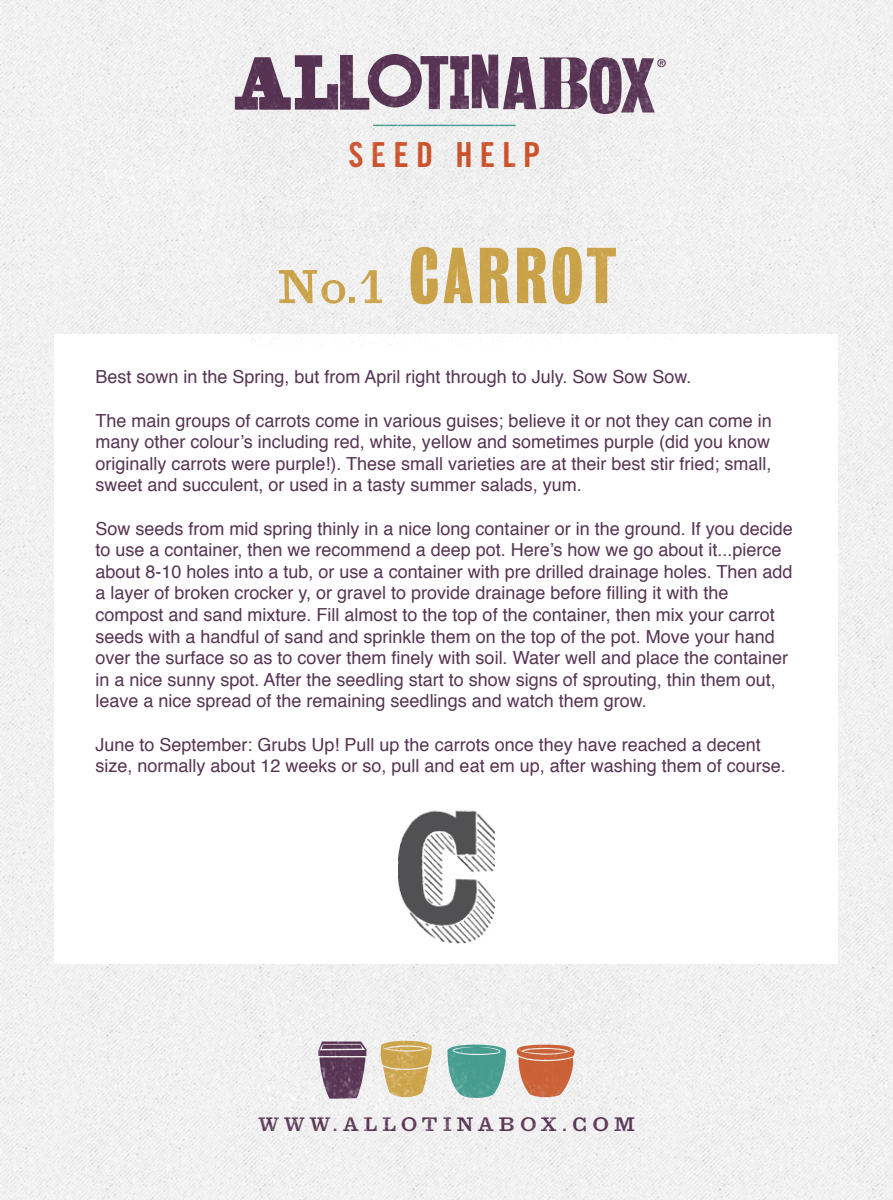
<style>
.page{position:relative;width:893px;height:1200px;background:#fff}
.page>*{position:absolute;margin:0;border:0;box-sizing:border-box;transform-origin:0 0}
.t1{font:72px "Bureau Grot One Seven";letter-spacing:.05em;color:#caa248}
.t2{font:34.5px "Trade Gothic Bold Cond Twenty";letter-spacing:.21em;color:#cb522a}
.t3{font:expanded 21px "Egyptian";letter-spacing:.22em;color:#583454}
.t4{font:18px/21.6px "Helvetica";color:#573453}
.s1{font-family:"Egyptian";font-stretch:expanded;font-size:51px}
</style>
<div class="page">
<div style="left:0;top:0;width:893px;height:985px;background:#f1f1f1"></div>
<div style="left:0;top:985px;width:893px;height:215px;background:#f1f1f1"></div>
<img style="left:219px;top:48px;width:451px;height:51px">
<img style="left:258px;top:964px;width:375px;height:170px">
<div style="left:54px;top:334px;width:783px;height:630px;background:#fff"></div>
<img style="left:398px;top:810px;width:96px;height:134px">
<img style="left:59px;top:99px;width:778px;height:132px">
<img style="left:234px;top:214px;width:451px;height:132px">
<h2 class="t2" style="left:348px;top:134px;width:194px">SEED HELP</h2>
<h1 class="t1" style="left:276px;top:238px;width:342px"><span class="s1">No.1</span> CARROT</h1>
<p class="t4" style="left:95px;top:367px;width:597px">Best sown in the Spring, but from April right through to July. Sow Sow Sow.</p>
<p class="t4" style="left:95px;top:410px;width:678px;text-align:justify">The main groups of carrots come in various guises; believe it or not they can come in many other colour’s including red, white, yellow and sometimes purple (did you know originally carrots were purple!). These small varieties are at their best stir fried; small, sweet and succulent, or used in a tasty summer salads, yum.</p>
<p class="t4" style="left:95px;top:518px;width:699px">Sow seeds from mid spring thinly in a nice long container or in the ground. If you decide to use a container, then we recommend a deep pot. Here’s how we go about it...pierce about 8-10 holes into a tub, or use a container with pre drilled drainage holes. Then add a layer of broken crocker y, or gravel to provide drainage before filling it with the compost and sand mixture. Fill almost to the top of the container, then mix your carrot seeds with a handful of sand and sprinkle them on the top of the pot. Move your hand over the surface so as to cover them finely with soil. Water well and place the container in a nice sunny spot. After the seedling start to show signs of sprouting, thin them out, leave a nice spread of the remaining seedlings and watch them grow.</p>
<p class="t4" style="left:95px;top:734px;width:692px">June to September: Grubs Up! Pull up the carrots once they have reached a decent size, normally about 12 weeks or so, pull and eat em up, after washing them of course.</p>
<p class="t3" style="left:258px;top:1113px;width:378px">WWW.ALLOTINABOX.COM</p>
</div>
